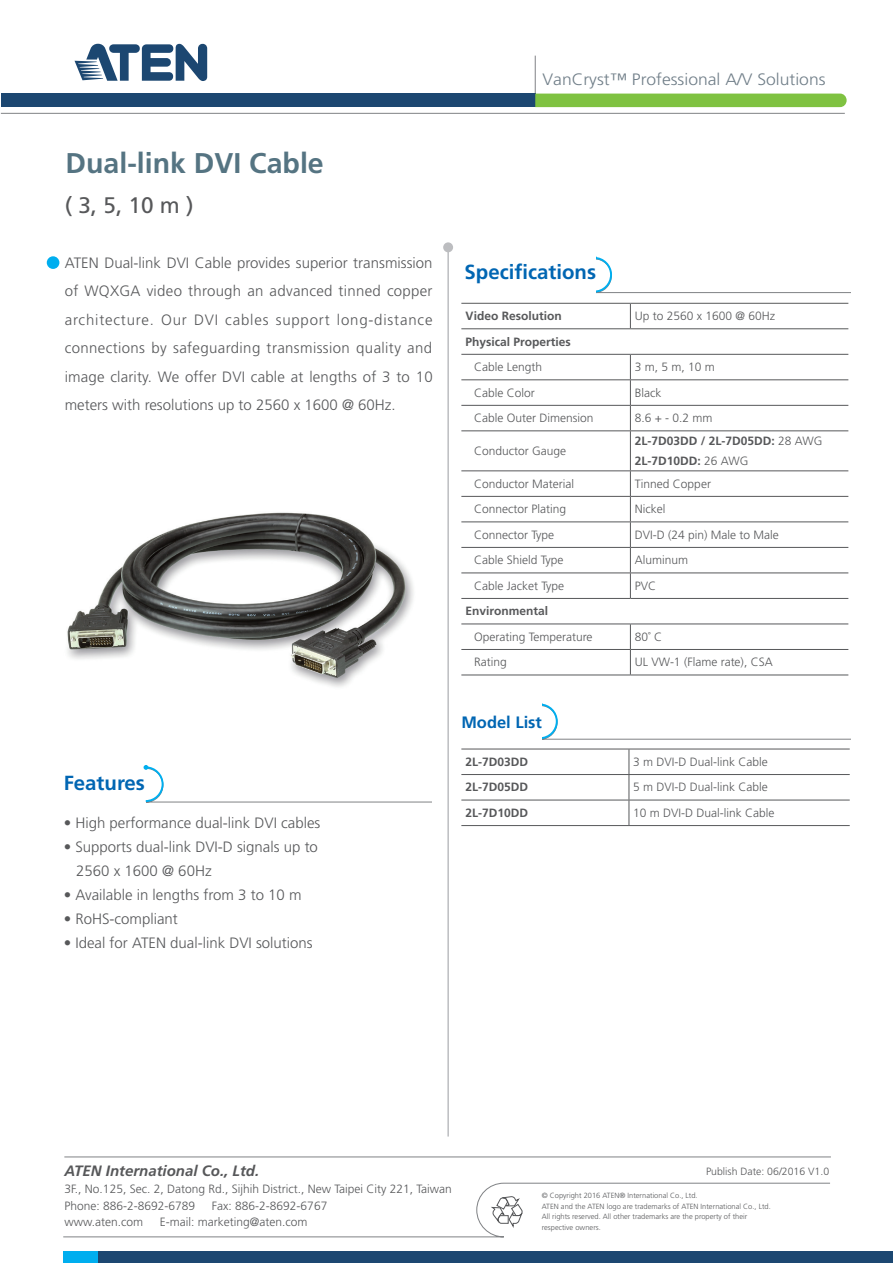
<style>
.page{position:relative;width:893px;height:1263px;background:#fff}
.page>*{position:absolute;margin:0;border:0;box-sizing:border-box;transform-origin:0 0}
.t1{font:700 28.5px "Frutiger";color:#557482}
.t2{font:22.5px "Frutiger";color:#57585a}
.t3{font:700 20.4px "Frutiger";color:#0166b3}
.t4{font:300 16.5px "Frutiger";color:#707e88;scale:1.06 1}
.t5{font:700 16.5px "Frutiger";color:#0166b3}
.t6{font:300 15px/28.5px "Frutiger LT";color:#57585a;text-align:justify}
.t7{font:300 15px/24px "Frutiger";color:#57585a}
.t8{font:italic 700 15px "Frutiger";color:#57585a}
.t9{font:300 12px/16.5px "Frutiger";color:#57585a}
.t10{font:700 12px/19.5px "Frutiger";color:#57585a}
.t11{font:300 10.5px "Frutiger";color:#57585a}
.t12{font:300 7.5px/10.5px "Frutiger";color:#57585a}
.s1{font-weight:300}
</style>
<div class="page">
<div style="left:98px;top:1251px;width:795px;height:12px;background:#1c4771"></div>
<div style="left:63px;top:1251px;width:35px;height:12px;background:#00aeef"></div>
<svg style="left:63px;top:1157px;width:768px;height:80px"></svg>
<hr style="left:64px;top:1156px;width:767px;height:1px;background:#808285">
<hr style="left:535px;top:56px;width:1px;height:38px;background:#808285">
<div style="left:1px;top:94px;width:534px;height:13px;background:#1c4771"></div>
<hr style="left:1px;top:113px;width:844px;height:1px;background:#808285">
<div style="left:535px;top:94px;width:312px;height:13px;background:#7fc241"></div>
<svg style="left:75px;top:43px;width:132px;height:38px"></svg>
<div style="left:443px;top:242px;width:10px;height:10px;background:#bcbdc0;border-radius:50%"></div>
<hr style="left:447px;top:251px;width:2px;height:885px;background:#bcbdc0">
<svg style="left:596px;top:256px;width:254px;height:38px"></svg>
<svg style="left:144px;top:765px;width:288px;height:38px"></svg>
<div style="left:47px;top:256px;width:12px;height:13px;background:#00aeef;border-radius:50%"></div>
<hr style="left:461px;top:328px;width:169px;height:1px;background:#57585a">
<hr style="left:630px;top:328px;width:218px;height:1px;background:#57585a">
<hr style="left:461px;top:354px;width:169px;height:1px;background:#57585a">
<hr style="left:630px;top:354px;width:218px;height:1px;background:#57585a">
<hr style="left:461px;top:379px;width:169px;height:1px;background:#57585a">
<hr style="left:630px;top:379px;width:218px;height:1px;background:#57585a">
<hr style="left:461px;top:405px;width:169px;height:1px;background:#57585a">
<hr style="left:630px;top:405px;width:218px;height:1px;background:#57585a">
<svg style="left:630px;top:355px;width:1px;height:75px"></svg>
<hr style="left:461px;top:430px;width:169px;height:1px;background:#57585a">
<hr style="left:630px;top:430px;width:218px;height:1px;background:#57585a">
<hr style="left:630px;top:431px;width:1px;height:39px;background:#57585a">
<hr style="left:461px;top:470px;width:169px;height:1px;background:#57585a">
<hr style="left:630px;top:470px;width:218px;height:1px;background:#57585a">
<hr style="left:461px;top:496px;width:169px;height:1px;background:#57585a">
<hr style="left:630px;top:496px;width:218px;height:1px;background:#57585a">
<hr style="left:461px;top:521px;width:169px;height:1px;background:#57585a">
<hr style="left:630px;top:521px;width:218px;height:1px;background:#57585a">
<hr style="left:461px;top:547px;width:169px;height:1px;background:#57585a">
<hr style="left:630px;top:547px;width:218px;height:1px;background:#57585a">
<hr style="left:461px;top:572px;width:169px;height:1px;background:#57585a">
<hr style="left:630px;top:572px;width:218px;height:1px;background:#57585a">
<svg style="left:630px;top:471px;width:1px;height:127px"></svg>
<hr style="left:461px;top:624px;width:169px;height:1px;background:#57585a">
<hr style="left:630px;top:624px;width:218px;height:1px;background:#57585a">
<hr style="left:461px;top:649px;width:169px;height:1px;background:#57585a">
<hr style="left:630px;top:649px;width:218px;height:1px;background:#57585a">
<svg style="left:630px;top:624px;width:1px;height:51px"></svg>
<hr style="left:461px;top:675px;width:169px;height:1px;background:#57585a">
<hr style="left:630px;top:675px;width:218px;height:1px;background:#57585a">
<hr style="left:461px;top:303px;width:169px;height:1px;background:#57585a">
<hr style="left:630px;top:303px;width:218px;height:1px;background:#57585a">
<svg style="left:630px;top:304px;width:1px;height:24px"></svg>
<hr style="left:461px;top:598px;width:169px;height:1px;background:#57585a">
<hr style="left:630px;top:598px;width:218px;height:1px;background:#57585a">
<svg style="left:542px;top:703px;width:308px;height:37px"></svg>
<hr style="left:461px;top:749px;width:168px;height:1px;background:#57585a">
<hr style="left:629px;top:749px;width:221px;height:1px;background:#57585a">
<hr style="left:461px;top:774px;width:168px;height:1px;background:#57585a">
<hr style="left:629px;top:774px;width:221px;height:1px;background:#57585a">
<hr style="left:461px;top:800px;width:168px;height:1px;background:#57585a">
<hr style="left:629px;top:800px;width:221px;height:1px;background:#57585a">
<svg style="left:629px;top:749px;width:1px;height:76px"></svg>
<hr style="left:461px;top:825px;width:168px;height:1px;background:#57585a">
<hr style="left:629px;top:825px;width:221px;height:1px;background:#57585a">
<img style="left:67px;top:512px;width:347px;height:175px">
<h1 class="t1" style="left:66px;top:146px;width:260px">Dual-link DVI Cable</h1>
<h2 class="t2" style="left:65px;top:192px;width:130px">( 3, 5, 10 m )</h2>
<p class="t6" style="left:65px;top:249px;width:369px">ATEN Dual-link DVI Cable provides superior transmission of WQXGA video through an advanced tinned copper architecture. Our DVI cables support long-distance connections by safeguarding transmission quality and image clarity. We offer DVI cable at lengths of 3 to 10 meters with resolutions up to 2560 x 1600 @ 60Hz.</p>
<h3 class="t3" style="left:64px;top:771px;width:83px">Features</h3>
<p class="t7" style="left:64px;top:810px;width:258px">• High performance dual-link DVI cables</p>
<p class="t7" style="left:76px;top:834px;width:243px;text-indent:-13px">• Supports dual-link DVI-D signals up to<br>2560 x 1600 @ 60Hz</p>
<p class="t7" style="left:64px;top:882px;width:239px">• Available in lengths from 3 to 10 m</p>
<p class="t7" style="left:64px;top:906px;width:116px">• RoHS-compliant</p>
<p class="t7" style="left:64px;top:930px;width:251px">• Ideal for ATEN dual-link DVI solutions</p>
<h3 class="t4" style="left:543px;top:70px;width:268px">VanCryst™ Professional A/V Solutions</h3>
<h3 class="t3" style="left:465px;top:260px;width:133px">Specifications</h3>
<p class="t10" style="left:466px;top:306px;width:98px">Video Resolution</p>
<p class="t9" style="left:635px;top:308px;width:142px">Up to 2560 x 1600 @ 60Hz</p>
<p class="t10" style="left:466px;top:332px;width:107px">Physical Properties</p>
<p class="t9" style="left:474px;top:359px;width:70px">Cable Length</p>
<p class="t9" style="left:635px;top:359px;width:82px">3 m, 5 m, 10 m</p>
<p class="t9" style="left:474px;top:384px;width:62px">Cable Color</p>
<p class="t9" style="left:635px;top:384px;width:28px">Black</p>
<p class="t9" style="left:474px;top:410px;width:121px">Cable Outer Dimension</p>
<p class="t9" style="left:635px;top:410px;width:79px">8.6 + - 0.2 mm</p>
<p class="t9" style="left:474px;top:443px;width:94px">Conductor Gauge</p>
<p class="t10" style="left:635px;top:431px;width:189px">2L-7D03DD / 2L-7D05DD: <span class="s1">28 AWG<br></span>2L-7D10DD: <span class="s1">26 AWG</span></p>
<p class="t9" style="left:474px;top:475px;width:102px">Conductor Material</p>
<p class="t9" style="left:635px;top:475px;width:78px">Tinned Copper</p>
<p class="t9" style="left:474px;top:501px;width:94px">Connector Plating</p>
<p class="t9" style="left:635px;top:501px;width:32px">Nickel</p>
<p class="t9" style="left:474px;top:526px;width:82px">Connector Type</p>
<p class="t9" style="left:635px;top:526px;width:146px">DVI-D (24 pin) Male to Male</p>
<p class="t9" style="left:474px;top:552px;width:91px">Cable Shield Type</p>
<p class="t9" style="left:635px;top:552px;width:55px">Aluminum</p>
<p class="t9" style="left:474px;top:577px;width:92px">Cable Jacket Type</p>
<p class="t9" style="left:635px;top:577px;width:23px">PVC</p>
<p class="t10" style="left:466px;top:601px;width:84px">Environmental</p>
<p class="t9" style="left:474px;top:628px;width:120px">Operating Temperature</p>
<p class="t9" style="left:635px;top:628px;width:29px">80˚ C</p>
<p class="t9" style="left:474px;top:654px;width:34px">Rating</p>
<p class="t9" style="left:635px;top:654px;width:140px">UL VW-1 (Flame rate), CSA</p>
<h3 class="t5" style="left:461px;top:712px;width:82px">Model List</h3>
<p class="t10" style="left:466px;top:752px;width:64px">2L-7D03DD</p>
<p class="t9" style="left:633px;top:753px;width:136px">3 m DVI-D Dual-link Cable</p>
<p class="t10" style="left:466px;top:777px;width:64px">2L-7D05DD</p>
<p class="t9" style="left:633px;top:779px;width:136px">5 m DVI-D Dual-link Cable</p>
<p class="t10" style="left:466px;top:803px;width:64px">2L-7D10DD</p>
<p class="t9" style="left:633px;top:804px;width:143px">10 m DVI-D Dual-link Cable</p>
<p class="t8" style="left:65px;top:1162px;width:196px">ATEN International Co., Ltd.</p>
<p class="t9" style="left:65px;top:1181px;width:389px">3F., No.125, Sec. 2, Datong Rd., Sijhih District., New Taipei City 221, Taiwan<br>Phone: 886-2-8692-6789</p>
<p class="t9" style="left:212px;top:1197px;width:117px">Fax: 886-2-8692-6767</p>
<p class="t9" style="left:65px;top:1214px;width:80px">www.aten.com</p>
<p class="t9" style="left:160px;top:1214px;width:149px">E-mail: marketing@aten.com</p>
<p class="t11" style="left:706px;top:1165px;width:125px">Publish Date: 06/2016 V1.0</p>
<p class="t12" style="left:542px;top:1190px;width:230px">© Copyright 2016 ATEN® International Co., Ltd.<br>ATEN and the ATEN logo are trademarks of ATEN International Co., Ltd.<br>All rights reserved. All other trademarks are the property of their respective owners.</p>
</div>
